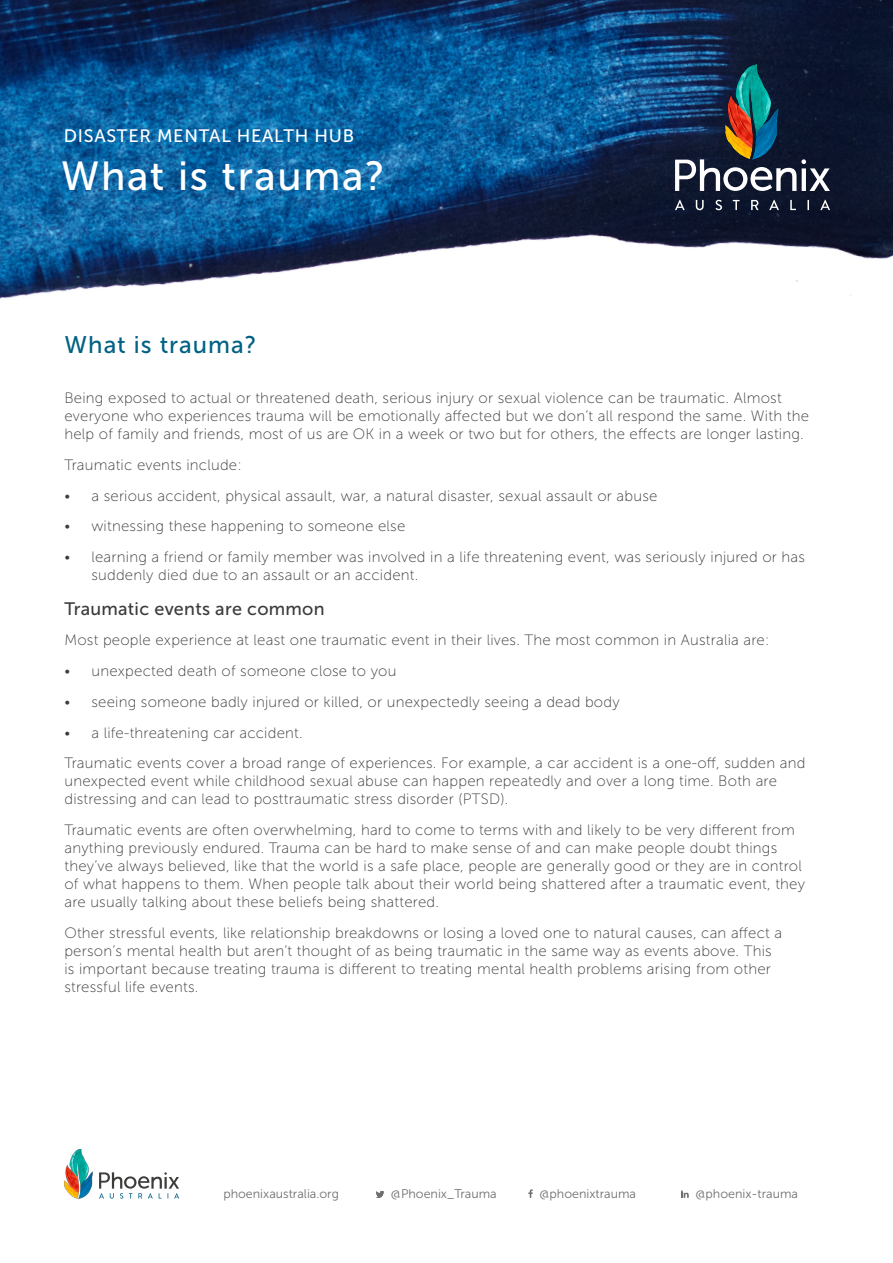
<style>
.page{position:relative;width:893px;height:1263px;background:#fff}
.page>*{position:absolute;margin:0;border:0;box-sizing:border-box;transform-origin:0 0}
.t1{font:40.5px "Museo Sans 500";letter-spacing:.04em;color:#fff}
.t2{font:24px "Museo Sans 500";letter-spacing:.04em;color:#006283}
.t3{font:18px "Museo Sans 500";letter-spacing:.015em;color:#3c3c3b}
.t4{font:18px "Museo Sans 500";letter-spacing:.04em;color:#fff}
.t5{font:15px/18px "Museo Sans 100";letter-spacing:.015em;color:#3c3c3b}
.t6{font:12.45px "Museo Sans 300";color:#706f6f}
</style>
<div class="page">
<img style="left:0;top:0;width:893px;height:299px">
<svg style="left:675px;top:200px;width:10px;height:10px"></svg>
<svg style="left:696px;top:200px;width:8px;height:10px"></svg>
<svg style="left:715px;top:200px;width:7px;height:10px"></svg>
<svg style="left:733px;top:200px;width:7px;height:10px"></svg>
<svg style="left:751px;top:200px;width:7px;height:10px"></svg>
<svg style="left:769px;top:200px;width:10px;height:10px"></svg>
<svg style="left:790px;top:200px;width:6px;height:10px"></svg>
<svg style="left:807px;top:200px;width:2px;height:10px"></svg>
<svg style="left:820px;top:200px;width:10px;height:10px"></svg>
<svg style="left:675px;top:159px;width:155px;height:32px"></svg>
<img style="left:723px;top:64px;width:57px;height:97px">
<svg style="left:376px;top:1191px;width:8px;height:7px"></svg>
<svg style="left:528px;top:1189px;width:5px;height:9px"></svg>
<svg style="left:681px;top:1190px;width:8px;height:8px"></svg>
<img style="left:64px;top:1149px;width:29px;height:50px">
<svg style="left:99px;top:1172px;width:80px;height:26px"></svg>
<p class="t4" style="left:64px;top:126px;width:292px">DISASTER MENTAL HEALTH HUB</p>
<h1 class="t1" style="left:61px;top:154px;width:325px">What is trauma?</h1>
<h2 class="t2" style="left:65px;top:332px;width:193px">What is trauma?</h2>
<p class="t5" style="left:64px;top:389px;width:746px">Being exposed to actual or threatened death, serious injury or sexual violence can be traumatic. Almost everyone who experiences trauma will be emotionally affected but we don’t all respond the same. With the help of family and friends, most of us are OK in a week or two but for others, the effects are longer lasting.</p>
<p class="t5" style="left:64px;top:456px;width:179px">Traumatic events include:</p>
<p class="t5" style="left:64px;top:487px;width:594px">• a serious accident, physical assault, war, a natural disaster, sexual assault or abuse</p>
<p class="t5" style="left:64px;top:517px;width:342px">• witnessing these happening to someone else</p>
<p class="t5" style="left:91px;top:548px;width:715px;text-indent:-27px">• learning a friend or family member was involved in a life threatening event, was seriously injured or has suddenly died due to an assault or an accident.</p>
<p class="t3" style="left:64px;top:598px;width:262px">Traumatic events are common</p>
<p class="t5" style="left:64px;top:631px;width:706px">Most people experience at least one traumatic event in their lives. The most common in Australia are:</p>
<p class="t5" style="left:64px;top:662px;width:334px">• unexpected death of someone close to you</p>
<p class="t5" style="left:64px;top:693px;width:557px">• seeing someone badly injured or killed, or unexpectedly seeing a dead body</p>
<p class="t5" style="left:64px;top:717px;width:743px;line-height:30.8px">• a life-threatening car accident.<br>Traumatic events cover a broad range of experiences. For example, a car accident is a one-off, sudden and</p>
<p class="t5" style="left:64px;top:772px;width:714px">unexpected event while childhood sexual abuse can happen repeatedly and over a long time. Both are distressing and can lead to posttraumatic stress disorder (PTSD).</p>
<p class="t5" style="left:64px;top:821px;width:742px">Traumatic events are often overwhelming, hard to come to terms with and likely to be very different from anything previously endured. Trauma can be hard to make sense of and can make people doubt things they’ve always believed, like that the world is a safe place, people are generally good or they are in control of what happens to them. When people talk about their world being shattered after a traumatic event, they are usually talking about these beliefs being shattered.</p>
<p class="t5" style="left:64px;top:924px;width:719px">Other stressful events, like relationship breakdowns or losing a loved one to natural causes, can affect a person’s mental health but aren’t thought of as being traumatic in the same way as events above. This is important because treating trauma is different to treating mental health problems arising from other stressful life events.</p>
<p class="t6" style="left:223px;top:1187px;width:117px">phoenixaustralia.org</p>
<p class="t6" style="left:391px;top:1187px;width:107px">@Phoenix_Trauma</p>
<p class="t6" style="left:539px;top:1187px;width:98px">@phoenixtrauma</p>
<p class="t6" style="left:695px;top:1187px;width:104px">@phoenix-trauma</p>
</div>
